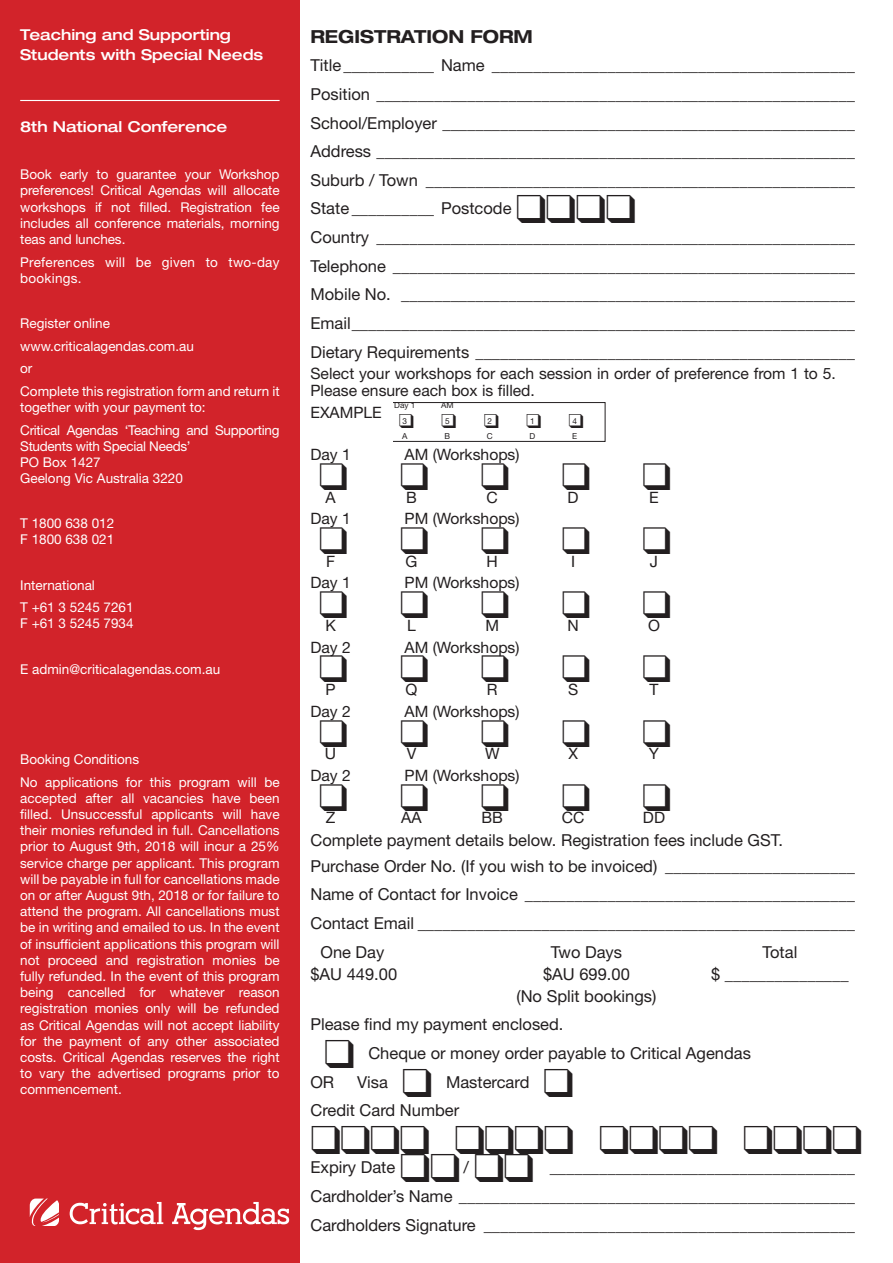
<style>
.page{position:relative;width:893px;height:1263px;background:#fff}
.page>*{position:absolute;margin:0;border:0;box-sizing:border-box;transform-origin:0 0}
.t1{font:40.5px "Zapf Dingbats";color:#231f20}
.t2{font:700 expanded 18px "Helvetica Neue LT Std";color:#231f20;scale:.95 1}
.t3{font:16.5px/28.7px "Helvetica Neue LT Std";color:#231f20;text-align:justify}
.t4{font:15.75px/17.1px "Helvetica Neue LT Std";color:#231f20}
.t5{font:500 expanded 15px/19.8px "Helvetica Neue LT Std";color:#fff}
.t6{font:13.5px/16.2px "Helvetica Neue LT Std";color:#fff}
.t7{font:13.5px/22.6px "Helvetica Neue LT Std";letter-spacing:-.02em;color:#fff}
.t8{font:13.5px/16.2px "Helvetica Neue LT Std";letter-spacing:.02em;color:#fff}
.t9{font:8.25px "Helvetica Neue LT Std";color:#231f20}
</style>
<div class="page">
<div style="left:0;top:0;width:300px;height:1263px;background:#d2232a"></div>
<div style="left:392px;top:402px;width:213px;height:40px;border:1px solid #231f20"></div>
<hr style="left:20px;top:100px;width:260px;height:1px;background:#fff">
<svg style="left:30px;top:1198px;width:29px;height:28px"></svg>
<svg style="left:70px;top:1202px;width:93px;height:22px"></svg>
<svg style="left:172px;top:1202px;width:117px;height:28px"></svg>
<svg style="left:603px;top:414px;width:3px;height:14px"></svg>
<p class="t5" style="left:20px;top:27px;width:245px">Teaching and Supporting<br>Students with Special Needs</p>
<p class="t5" style="left:20px;top:119px;width:209px">8th National Conference</p>
<p class="t6" style="left:20px;top:168px;width:261px;text-align:justify">Book early to guarantee your Workshop preferences! Critical Agendas will allocate workshops if not filled. Registration fee includes all conference materials, morning teas and lunches.</p>
<p class="t8" style="left:20px;top:255px;width:261px">Preferences will be given to two-day bookings.</p>
<p class="t6" style="left:20px;top:313px;width:261px;line-height:22.6px">Register online www.criticalagendas.com.au<br>or<br>Complete this registration form and return it</p>
<p class="t7" style="left:20px;top:397px;width:261px">together with your payment to:<br>Critical Agendas ‘Teaching and Supporting</p>
<p class="t6" style="left:20px;top:439px;width:172px">Students with Special Needs’<br>PO Box 1427<br>Geelong Vic Australia 3220</p>
<p class="t6" style="left:20px;top:517px;width:96px">T 1800 638 012<br>F 1800 638 021</p>
<p class="t6" style="left:20px;top:575px;width:115px;line-height:22.6px">International<br>T +61 3 5245 7261</p>
<p class="t6" style="left:20px;top:617px;width:115px">F +61 3 5245 7934</p>
<p class="t6" style="left:20px;top:662px;width:202px">E admin@criticalagendas.com.au</p>
<p class="t6" style="left:20px;top:749px;width:261px;line-height:22.6px">Booking Conditions<br>No applications for this program will be</p>
<p class="t6" style="left:20px;top:791px;width:261px;text-align:justify">accepted after all vacancies have been filled. Unsuccessful applicants will have their monies refunded in full. Cancellations prior to August 9th, 2018 will incur a 25% service charge per applicant. This program will be payable in full for cancellations made on or after August 9th, 2018 or for failure to attend the program. All cancellations must be in writing and emailed to us. In the event of insufficient applications this program will not proceed and registration monies be fully refunded. In the event of this program being cancelled for whatever reason registration monies only will be refunded as Critical Agendas will not accept liability for the payment of any other associated costs. Critical Agendas reserves the right to vary the advertised programs prior to commencement.</p>
<p class="t2" style="left:310px;top:26px;width:236px">REGISTRATION FORM</p>
<p class="t3" style="left:310px;top:53px;width:546px">Title ___________ Name ____________________________________________ Position __________________________________________________________ School/Employer __________________________________________________ Address __________________________________________________________ Suburb / Town ____________________________________________________ State __________ Postcode</p>
<h1 class="t1" style="left:516px;top:190px;width:122px">❑ ❑ ❑ ❑</h1>
<p class="t3" style="left:310px;top:225px;width:546px">Country __________________________________________________________ Telephone ________________________________________________________ Mobile No. _______________________________________________________ Email _____________________________________________________________ Dietary Requirements ______________________________________________</p>
<p class="t4" style="left:310px;top:367px;width:527px">Select your workshops for each session in order of preference from 1 to 5.<br>Please ensure each box is filled.</p>
<p class="t4" style="left:310px;top:405px;width:73px">EXAMPLE</p>
<p class="t4" style="left:310px;top:448px;width:42px">Day 1</p>
<p class="t4" style="left:405px;top:448px;width:117px">AM (Workshops)</p>
<p class="t4" style="left:326px;top:491px;width:12px">A</p>
<p class="t4" style="left:406px;top:491px;width:12px">B</p>
<p class="t4" style="left:487px;top:491px;width:13px">C</p>
<p class="t4" style="left:568px;top:491px;width:13px">D</p>
<p class="t4" style="left:649px;top:491px;width:11px">E</p>
<p class="t4" style="left:310px;top:512px;width:42px">Day 1</p>
<p class="t4" style="left:405px;top:512px;width:117px">PM (Workshops)</p>
<p class="t4" style="left:326px;top:555px;width:11px">F</p>
<p class="t4" style="left:405px;top:555px;width:13px">G</p>
<p class="t4" style="left:487px;top:555px;width:13px">H</p>
<p class="t4" style="left:571px;top:555px;width:6px">I</p>
<p class="t4" style="left:650px;top:555px;width:10px">J</p>
<p class="t4" style="left:310px;top:576px;width:42px">Day 1</p>
<p class="t4" style="left:405px;top:576px;width:117px">PM (Workshops)</p>
<p class="t4" style="left:325px;top:619px;width:12px">K</p>
<p class="t4" style="left:407px;top:619px;width:10px">L</p>
<p class="t4" style="left:485px;top:619px;width:15px">M</p>
<p class="t4" style="left:567px;top:619px;width:13px">N</p>
<p class="t4" style="left:648px;top:619px;width:13px">O</p>
<p class="t4" style="left:310px;top:640px;width:42px">Day 2</p>
<p class="t4" style="left:405px;top:640px;width:117px">AM (Workshops)</p>
<p class="t4" style="left:326px;top:683px;width:12px">P</p>
<p class="t4" style="left:405px;top:683px;width:13px">Q</p>
<p class="t4" style="left:487px;top:683px;width:12px">R</p>
<p class="t4" style="left:568px;top:683px;width:12px">S</p>
<p class="t4" style="left:649px;top:683px;width:11px">T</p>
<p class="t4" style="left:310px;top:704px;width:42px">Day 2</p>
<p class="t4" style="left:405px;top:704px;width:117px">AM (Workshops)</p>
<p class="t4" style="left:325px;top:747px;width:13px">U</p>
<p class="t4" style="left:407px;top:747px;width:11px">V</p>
<p class="t4" style="left:485px;top:747px;width:16px">W</p>
<p class="t4" style="left:568px;top:747px;width:11px">X</p>
<p class="t4" style="left:649px;top:747px;width:12px">Y</p>
<p class="t4" style="left:310px;top:768px;width:42px">Day 2</p>
<p class="t4" style="left:405px;top:768px;width:117px">PM (Workshops)</p>
<p class="t4" style="left:326px;top:811px;width:11px">Z</p>
<p class="t4" style="left:401px;top:811px;width:22px">AA</p>
<p class="t4" style="left:482px;top:811px;width:23px">BB</p>
<p class="t4" style="left:562px;top:811px;width:24px">CC</p>
<p class="t4" style="left:643px;top:811px;width:24px">DD</p>
<p class="t3" style="left:310px;top:829px;width:546px;line-height:26.1px">Complete payment details below. Registration fees include GST.<br>Purchase Order No. (If you wish to be invoiced) _______________________</p>
<p class="t3" style="left:310px;top:882px;width:546px">Name of Contact for Invoice ________________________________________<br>Contact Email _____________________________________________________</p>
<p class="t9" style="left:394px;top:403px;width:23px">Day 1</p>
<p class="t9" style="left:441px;top:403px;width:14px">AM</p>
<p class="t9" style="left:402px;top:433px;width:7px">A</p>
<p class="t9" style="left:445px;top:433px;width:7px">B</p>
<p class="t9" style="left:487px;top:433px;width:7px">C</p>
<p class="t9" style="left:529px;top:433px;width:7px">D</p>
<p class="t9" style="left:572px;top:433px;width:7px">E</p>
<p class="t9" style="left:403px;top:418px;width:6px">3</p>
<p class="t9" style="left:445px;top:418px;width:6px">5</p>
<p class="t9" style="left:488px;top:418px;width:6px">2</p>
<p class="t9" style="left:530px;top:418px;width:6px">1</p>
<p class="t9" style="left:572px;top:418px;width:6px">4</p>
<p class="t3" style="left:320px;top:940px;width:65px">One Day</p>
<p class="t3" style="left:551px;top:940px;width:73px">Two Days</p>
<p class="t3" style="left:762px;top:940px;width:36px">Total</p>
<p class="t3" style="left:310px;top:962px;width:88px">$AU 449.00</p>
<p class="t3" style="left:543px;top:962px;width:88px">$AU 699.00</p>
<p class="t3" style="left:711px;top:962px;width:139px">$ _______________</p>
<p class="t3" style="left:516px;top:984px;width:141px">(No Split bookings)</p>
<p class="t3" style="left:310px;top:1012px;width:255px">Please find my payment enclosed.</p>
<p class="t3" style="left:310px;top:1041px;width:442px;text-indent:14px">❑ Cheque or money order payable to Critical Agendas<br>OR</p>
<p class="t3" style="left:357px;top:1069px;width:32px">Visa</p>
<p class="t3" style="left:402px;top:1069px;width:129px">❑ Mastercard</p>
<p class="t3" style="left:310px;top:1098px;width:150px">Credit Card Number</p>
<h1 class="t1" style="left:310px;top:1120px;width:554px">❑ ❑ ❑ ❑ ❑ ❑ ❑ ❑ ❑ ❑ ❑ ❑ ❑ ❑ ❑ ❑</h1>
<p class="t3" style="left:310px;top:1155px;width:86px">Expiry Date</p>
<h1 class="t1" style="left:400px;top:1149px;width:136px">❑ ❑ ❑ ❑</h1>
<p class="t3" style="left:464px;top:1155px;width:7px">/</p>
<p class="t3" style="left:310px;top:1155px;width:546px;text-indent:239px">_____________________________________ Cardholder’s Name ________________________________________________ Cardholders Signature _____________________________________________</p>
</div>
